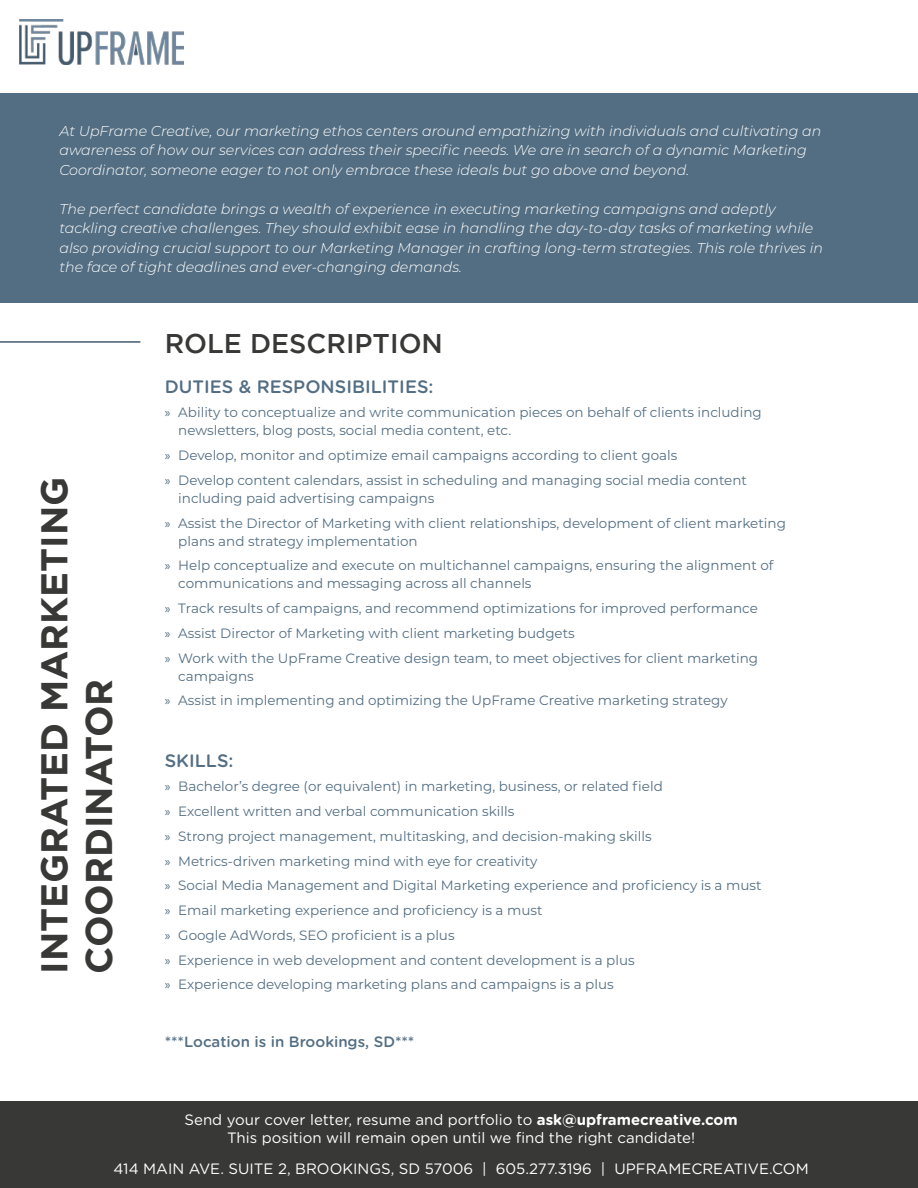
<style>
.page{position:relative;width:918px;height:1188px;background:#fff}
.page>*{position:absolute;margin:0;border:0;box-sizing:border-box;transform-origin:0 0}
.t1{font:700 37.05px/44.5px "Gotham";color:#383837}
.t2{font:500 27px "Gotham";color:#383837}
.t3{font:500 18px "Gotham Rounded";color:#536e83}
.t4{font:15px/18px "Gotham Rounded";color:#fff;text-align:center}
.t5{font:500 15px "Gotham Rounded";color:#536e83}
.t6{font:italic 300 14.25px/19.5px "Montserrat";color:#fff}
.t7{font:13.5px/24.8px "Montserrat";color:#536e83}
.s1{font-family:"Myriad Pro"}
.s2{font-weight:700}
</style>
<div class="page">
<img style="left:19px;top:19px;width:165px;height:46px">
<div style="left:0;top:1102px;width:918px;height:86px;background:#383837"></div>
<div style="left:0;top:93px;width:918px;height:210px;background:#536e83"></div>
<hr style="left:0;top:341px;width:140px;height:2px;background:#455c6f">
<p class="t6" style="left:59px;top:122px;width:763px">At UpFrame Creative, our marketing ethos centers around empathizing with individuals and cultivating an awareness of how our services can address their specific needs. We are in search of a dynamic Marketing<br>Coordinator, someone eager to not only embrace these ideals but go above and beyond.</p>
<p class="t6" style="left:59px;top:200px;width:765px">The perfect candidate brings a wealth of experience in executing marketing campaigns and adeptly tackling creative challenges. They should exhibit ease in handling the day-to-day tasks of marketing while also providing crucial support to our Marketing Manager in crafting long-term strategies. This role thrives in the face of tight deadlines and ever-changing demands.</p>
<h1 class="t1" style="left:33px;top:974px;width:499px;rotate:-90deg">INTEGRATED MARKETING<br>COORDINATOR</h1>
<h2 class="t2" style="left:165px;top:328px;width:280px">ROLE DESCRIPTION</h2>
<h3 class="t3" style="left:165px;top:378px;width:270px">DUTIES &amp; RESPONSIBILITIES:</h3>
<p class="t7" style="left:178px;top:405px;width:585px;line-height:18px;text-indent:-14px"><span class="s1">»</span> Ability to conceptualize and write communication pieces on behalf of clients including newsletters, blog posts, social media content, etc.</p>
<p class="t7" style="left:165px;top:444px;width:584px"><span class="s1">»</span> Develop, monitor and optimize email campaigns according to client goals<br><span class="s1">»</span> Develop content calendars, assist in scheduling and managing social media content</p>
<p class="t7" style="left:165px;top:487px;width:623px;text-indent:14px">including paid advertising campaigns<br><span class="s1">»</span> Assist the Director of Marketing with client relationships, development of client marketing</p>
<p class="t7" style="left:165px;top:530px;width:610px;text-indent:14px">plans and strategy implementation<br><span class="s1">»</span> Help conceptualize and execute on multichannel campaigns, ensuring the alignment of</p>
<p class="t7" style="left:165px;top:572px;width:595px;text-indent:14px">communications and messaging across all channels<br><span class="s1">»</span> Track results of campaigns, and recommend optimizations for improved performance <span class="s1">»</span> Assist Director of Marketing with client marketing budgets<br><span class="s1">»</span> Work with the UpFrame Creative design team, to meet objectives for client marketing</p>
<p class="t7" style="left:165px;top:665px;width:565px;text-indent:14px">campaigns<br><span class="s1">»</span> Assist in implementing and optimizing the UpFrame Creative marketing strategy</p>
<h3 class="t3" style="left:165px;top:752px;width:70px">SKILLS:</h3>
<p class="t7" style="left:165px;top:775px;width:598px"><span class="s1">»</span> Bachelor’s degree (or equivalent) in marketing, business, or related field<br><span class="s1">»</span> Excellent written and verbal communication skills<br><span class="s1">»</span> Strong project management, multitasking, and decision-making skills<br><span class="s1">»</span> Metrics-driven marketing mind with eye for creativity<br><span class="s1">»</span> Social Media Management and Digital Marketing experience and proficiency is a must <span class="s1">»</span> Email marketing experience and proficiency is a must<br><span class="s1">»</span> Google AdWords, SEO proficient is a plus<br><span class="s1">»</span> Experience in web development and content development is a plus<br><span class="s1">»</span> Experience developing marketing plans and campaigns is a plus</p>
<p class="t5" style="left:165px;top:1035px;width:251px">***Location is in Brookings, SD***</p>
<p class="t4" style="left:185px;top:1112px;width:555px">Send your cover letter, resume and portfolio to <span class="s2">ask@upframecreative.com<br></span>This position will remain open until we find the right candidate!</p>
<p class="t4" style="left:114px;top:1160px;width:697px">414 MAIN AVE. SUITE 2, BROOKINGS, SD 57006 | 605.277.3196 | UPFRAMECREATIVE.COM</p>
</div>
